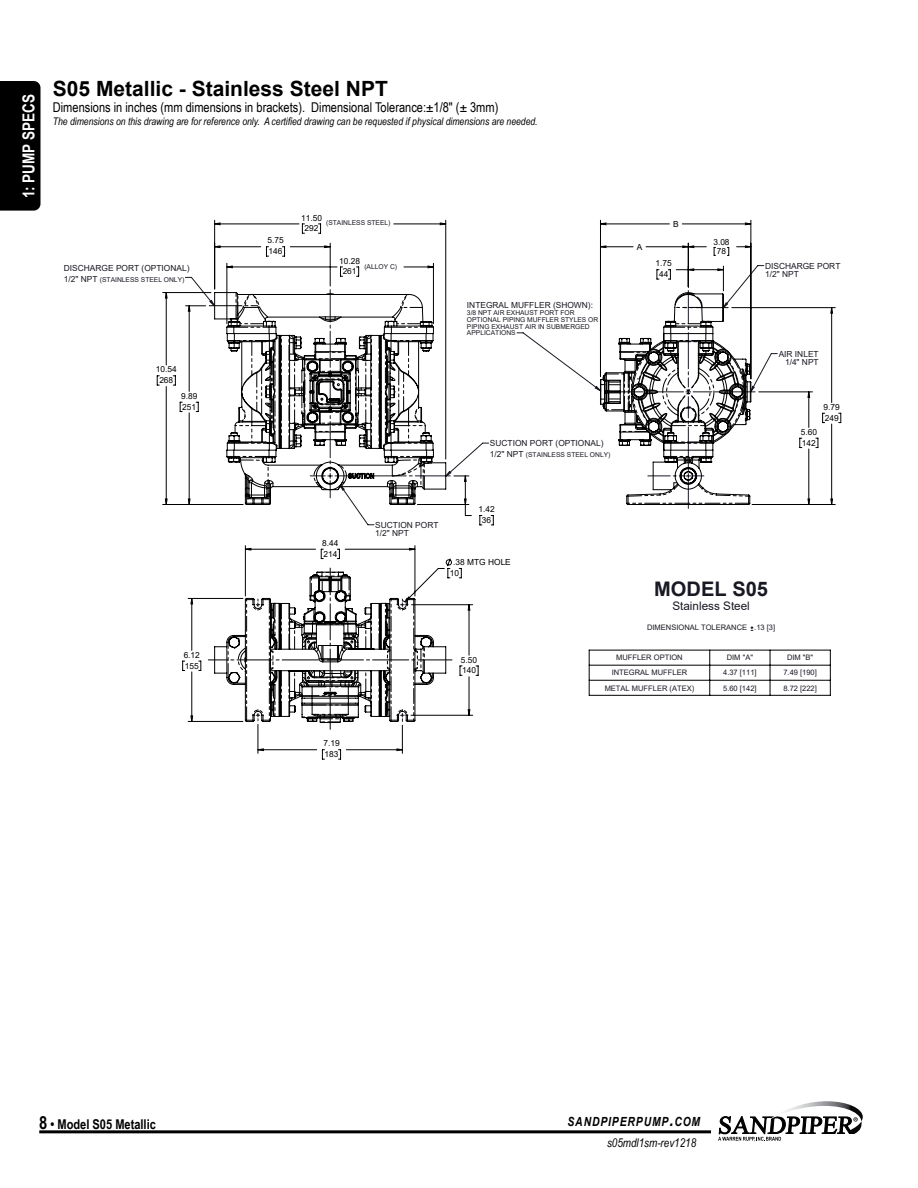
<style>
.page{position:relative;width:918px;height:1188px;background:#fff}
.page>*{position:absolute;margin:0;border:0;box-sizing:border-box;transform-origin:0 0}
.t1{font:700 21px "Arial";color:#000}
.t2{font:700 20.1px "Arial";color:#191924}
.t3{font:700 16.5px "Arial Narrow";color:#fff}
.t4{font:13.5px "Arial Narrow";color:#000}
.t5{font:700 13.5px "Arial Narrow";color:#000}
.t6{font:italic 700 12.6px "Arial Narrow";letter-spacing:.07em;color:#000}
.t7{font:italic 12px "Arial Narrow";color:#000}
.t8{font:11.7px "Arial";color:#191924}
.t9{font:italic 10.5px "Arial Narrow";color:#000}
.t10{font:8.4px/8.4px "Arial";color:#191924}
.t11{font:8.4px/10.8px "Arial";color:#000}
.t12{font:7.5px "Arial";color:#191924}
.t13{font:6.75px/6.8px "Arial";color:#191924}
.s1{font-size:8.4px}
.s2{font-size:18px}
</style>
<div class="page">
<hr style="left:39px;top:1130px;width:672px;height:3px;background:#000">
<svg style="left:718px;top:1101px;width:145px;height:41px"></svg>
<svg style="left:165px;top:223px;width:668px;height:528px"></svg>
<svg style="left:214px;top:292px;width:232px;height:213px"></svg>
<svg style="left:209px;top:293px;width:73px;height:211px"></svg>
<svg style="left:289px;top:290px;width:161px;height:214px"></svg>
<svg style="left:600px;top:291px;width:155px;height:217px"></svg>
<svg style="left:208px;top:558px;width:244px;height:171px"></svg>
<div style="left:0;top:81px;width:40px;height:130px;background:#000"></div>
<h3 class="t3" style="left:16px;top:198px;width:106px;rotate:-90deg">1: PUMP SPECS</h3>
<h1 class="t1" style="left:53px;top:74px;width:336px">S05 Metallic - Stainless Steel NPT</h1>
<h3 class="t4" style="left:53px;top:98px;width:447px">Dimensions in inches (mm dimensions in brackets). Dimensional Tolerance:±1/8" (± 3mm)</h3>
<h3 class="t9" style="left:53px;top:114px;width:486px">The dimensions on this drawing are for reference only. A certified drawing can be requested if physical dimensions are needed.</h3>
<p class="t10" style="left:64px;top:264px;width:127px">DISCHARGE PORT (OPTIONAL)</p>
<p class="t13" style="left:64px;top:276px;width:122px"><span class="s1">1/2" NPT</span> (STAINLESS STEEL ONLY)</p>
<p class="t11" style="left:156px;top:364px;width:22px;text-align:center">10.54<br>268</p>
<p class="t11" style="left:181px;top:390px;width:18px">9.89<br>251</p>
<p class="t11" style="left:267px;top:235px;width:18px">5.75<br>146</p>
<p class="t11" style="left:301px;top:212px;width:22px;text-align:center">11.50<br>292</p>
<p class="t13" style="left:326px;top:220px;width:66px">(STAINLESS STEEL)</p>
<p class="t11" style="left:339px;top:255px;width:22px;text-align:center">10.28<br>261</p>
<p class="t13" style="left:364px;top:263px;width:34px">(ALLOY C)</p>
<p class="t10" style="left:467px;top:301px;width:128px">INTEGRAL MUFFLER (SHOWN):</p>
<p class="t13" style="left:467px;top:309px;width:133px">3/8 NPT AIR EXHAUST PORT FOR<br>OPTIONAL PIPING MUFFLER STYLES OR<br>PIPING EXHAUST AIR IN SUBMERGED<br>APPLICATIONS</p>
<p class="t10" style="left:490px;top:439px;width:115px">SUCTION PORT (OPTIONAL)</p>
<p class="t13" style="left:490px;top:451px;width:122px"><span class="s1">1/2" NPT</span> (STAINLESS STEEL ONLY)</p>
<p class="t11" style="left:637px;top:241px;width:7px">A</p>
<p class="t11" style="left:673px;top:218px;width:7px">B</p>
<p class="t11" style="left:656px;top:258px;width:18px;text-align:center">1.75<br>44</p>
<p class="t11" style="left:713px;top:237px;width:18px;line-height:9.3px;text-align:center">3.08<br>78</p>
<p class="t10" style="left:765px;top:262px;width:77px">DISCHARGE PORT<br>1/2" NPT</p>
<p class="t10" style="left:779px;top:350px;width:42px;text-align:right">AIR INLET<br>1/4" NPT</p>
<p class="t11" style="left:824px;top:402px;width:18px">9.79<br>249</p>
<p class="t11" style="left:801px;top:426px;width:18px">5.60<br>142</p>
<p class="t11" style="left:322px;top:538px;width:18px">8.44<br>214</p>
<p class="t10" style="left:375px;top:521px;width:65px">SUCTION PORT<br>1/2" NPT</p>
<p class="t11" style="left:478px;top:504px;width:18px;text-align:center">1.42<br>36</p>
<p class="t11" style="left:450px;top:557px;width:62px;text-indent:3px">.38 MTG HOLE<br>10</p>
<p class="t11" style="left:184px;top:649px;width:18px">6.12<br>155</p>
<p class="t11" style="left:461px;top:654px;width:18px">5.50<br>140</p>
<h2 class="t2" style="left:654px;top:575px;width:115px">MODEL S05</h2>
<h3 class="t8" style="left:672px;top:598px;width:79px">Stainless Steel</h3>
<p class="t12" style="left:647px;top:622px;width:130px">DIMENSIONAL TOLERANCE .13 [3]</p>
<p class="t12" style="left:616px;top:653px;width:68px">MUFFLER OPTION</p>
<p class="t12" style="left:727px;top:653px;width:28px">DIM "A"</p>
<p class="t12" style="left:787px;top:653px;width:28px">DIM "B"</p>
<p class="t12" style="left:612px;top:668px;width:77px">INTEGRAL MUFFLER</p>
<p class="t12" style="left:723px;top:668px;width:35px">4.37 [111]</p>
<p class="t12" style="left:783px;top:668px;width:35px">7.49 [190]</p>
<p class="t12" style="left:605px;top:683px;width:91px">METAL MUFFLER (ATEX)</p>
<p class="t12" style="left:723px;top:683px;width:35px">5.60 [142]</p>
<p class="t12" style="left:783px;top:683px;width:35px">8.72 [222]</p>
<p class="t11" style="left:323px;top:738px;width:18px">7.19<br>183</p>
<h3 class="t5" style="left:39px;top:1114px;width:118px"><span class="s2">8</span> • Model S05 Metallic</h3>
<h3 class="t6" style="left:568px;top:1112px;width:134px">SANDPIPERPUMP<span class="s2">.</span>COM</h3>
<h3 class="t7" style="left:607px;top:1135px;width:91px">s05mdl1sm-rev1218</h3>
</div>
